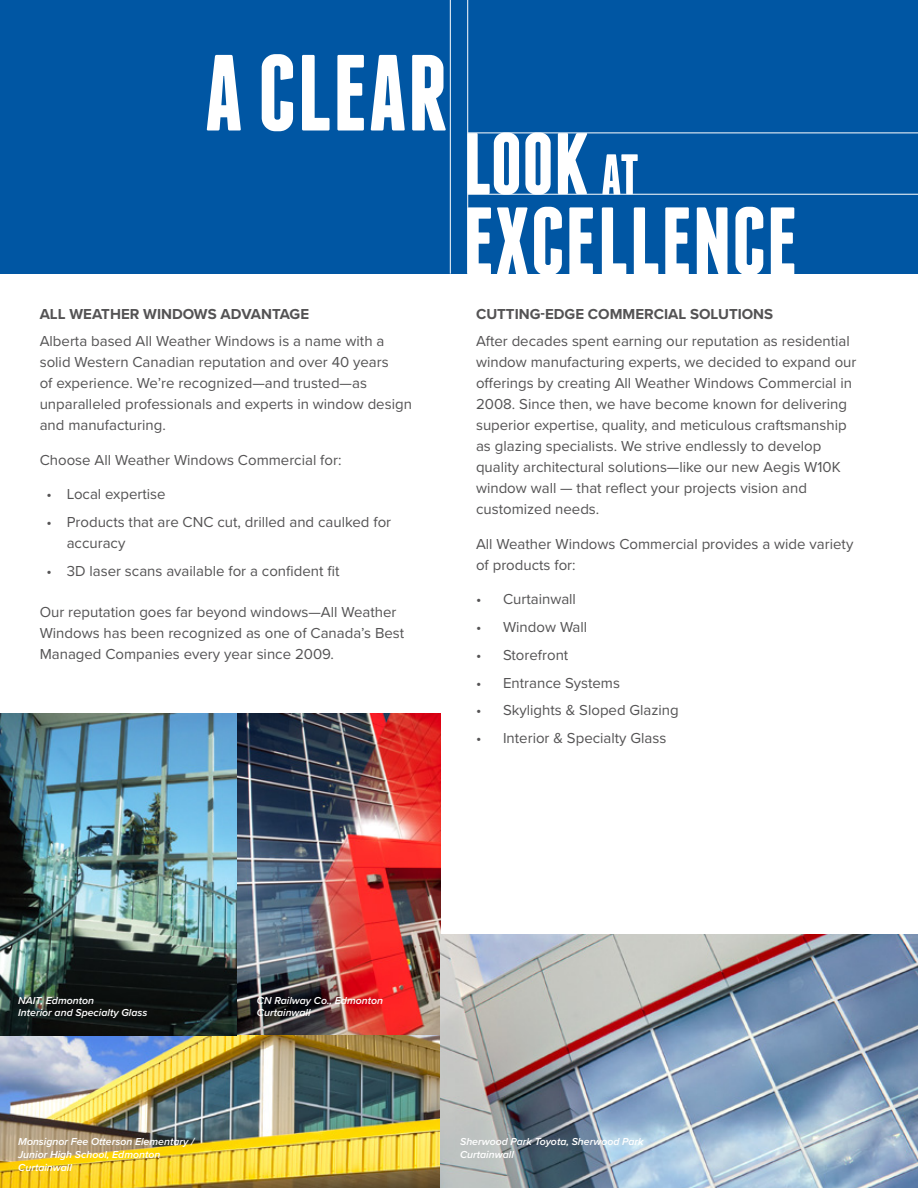
<style>
.page{position:relative;width:918px;height:1188px;background:#fff}
.page>*{position:absolute;margin:0;border:0;box-sizing:border-box;transform-origin:0 0}
.t1{font:700 108px "Franchise";letter-spacing:.005em;color:#fff}
.t2{font:700 96px "Franchise";letter-spacing:.005em;color:#fff}
.t3{font:700 87px "Franchise";color:#fff}
.t4{font:700 57px "Franchise";color:#fff}
.t5{font:15px/21px "Proxima Nova";color:#545354}
.t6{font:700 15px "Proxima Nova";color:#545354}
.t7{font:italic 600 10.5px/12.6px "Proxima Nova";color:#fff}
</style>
<div class="page">
<div style="left:0;top:0;width:918px;height:274px;background:#0056a3"></div>
<hr style="left:450px;top:0;width:1px;height:274px;background:#fff">
<hr style="left:467px;top:0;width:1px;height:274px;background:#fff">
<hr style="left:468px;top:133px;width:450px;height:1px;background:#fff">
<hr style="left:468px;top:194px;width:450px;height:1px;background:#fff">
<img style="left:0;top:714px;width:440px;height:474px">
<img style="left:440px;top:934px;width:478px;height:254px">
<h1 class="t1" style="left:205px;top:42px;width:245px">A CLEAR</h1>
<p class="t6" style="left:40px;top:302px;width:271px">ALL WEATHER WINDOWS ADVANTAGE</p>
<p class="t5" style="left:40px;top:330px;width:374px">Alberta based All Weather Windows is a name with a solid Western Canadian reputation and over 40 years<br>of experience. We’re recognized—and trusted—as unparalleled professionals and experts in window design and manufacturing.</p>
<p class="t5" style="left:40px;top:449px;width:303px">Choose All Weather Windows Commercial for:</p>
<p class="t5" style="left:46px;top:483px;width:121px">• Local expertise</p>
<p class="t5" style="left:67px;top:511px;width:326px;text-indent:-20px">• Products that are CNC cut, drilled and caulked for accuracy</p>
<p class="t5" style="left:46px;top:560px;width:295px">• 3D laser scans available for a confident fit</p>
<p class="t5" style="left:40px;top:601px;width:366px">Our reputation goes far beyond windows—All Weather<br>Windows has been recognized as one of Canada’s Best<br>Managed Companies every year since 2009.</p>
<h3 class="t3" style="left:463px;top:123px;width:127px">LOOK</h3>
<h2 class="t2" style="left:463px;top:196px;width:337px">EXCELLENCE</h2>
<h3 class="t4" style="left:601px;top:148px;width:39px">AT</h3>
<p class="t6" style="left:476px;top:302px;width:299px">CUTTING-EDGE COMMERCIAL SOLUTIONS</p>
<p class="t5" style="left:476px;top:330px;width:382px">After decades spent earning our reputation as residential window manufacturing experts, we decided to expand our offerings by creating All Weather Windows Commercial in 2008. Since then, we have become known for delivering superior expertise, quality, and meticulous craftsmanship as glazing specialists. We strive endlessly to develop quality architectural solutions—like our new Aegis W10K window wall — that reflect your projects vision and customized needs.</p>
<p class="t5" style="left:476px;top:533px;width:379px">All Weather Windows Commercial provides a wide variety of products for:</p>
<p class="t5" style="left:476px;top:588px;width:101px">• Curtainwall</p>
<p class="t5" style="left:476px;top:616px;width:113px">• Window Wall</p>
<p class="t5" style="left:476px;top:644px;width:94px">• Storefront</p>
<p class="t5" style="left:476px;top:671px;width:146px">• Entrance Systems</p>
<p class="t5" style="left:476px;top:699px;width:204px">• Skylights &amp; Sloped Glazing</p>
<p class="t5" style="left:476px;top:727px;width:192px">• Interior &amp; Specialty Glass</p>
<p class="t7" style="left:18px;top:993px;width:131px">NAIT, Edmonton<br>Interior and Specialty Glass</p>
<p class="t7" style="left:257px;top:993px;width:128px">CN Railway Co., Edmonton<br>Curtainwall</p>
<p class="t7" style="left:18px;top:1135px;width:178px">Monsignor Fee Otterson Elementary /<br>Junior High School, Edmonton<br>Curtainwall</p>
<p class="t7" style="left:460px;top:1135px;width:185px">Sherwood Park Toyota, Sherwood Park<br>Curtainwall</p>
</div>
